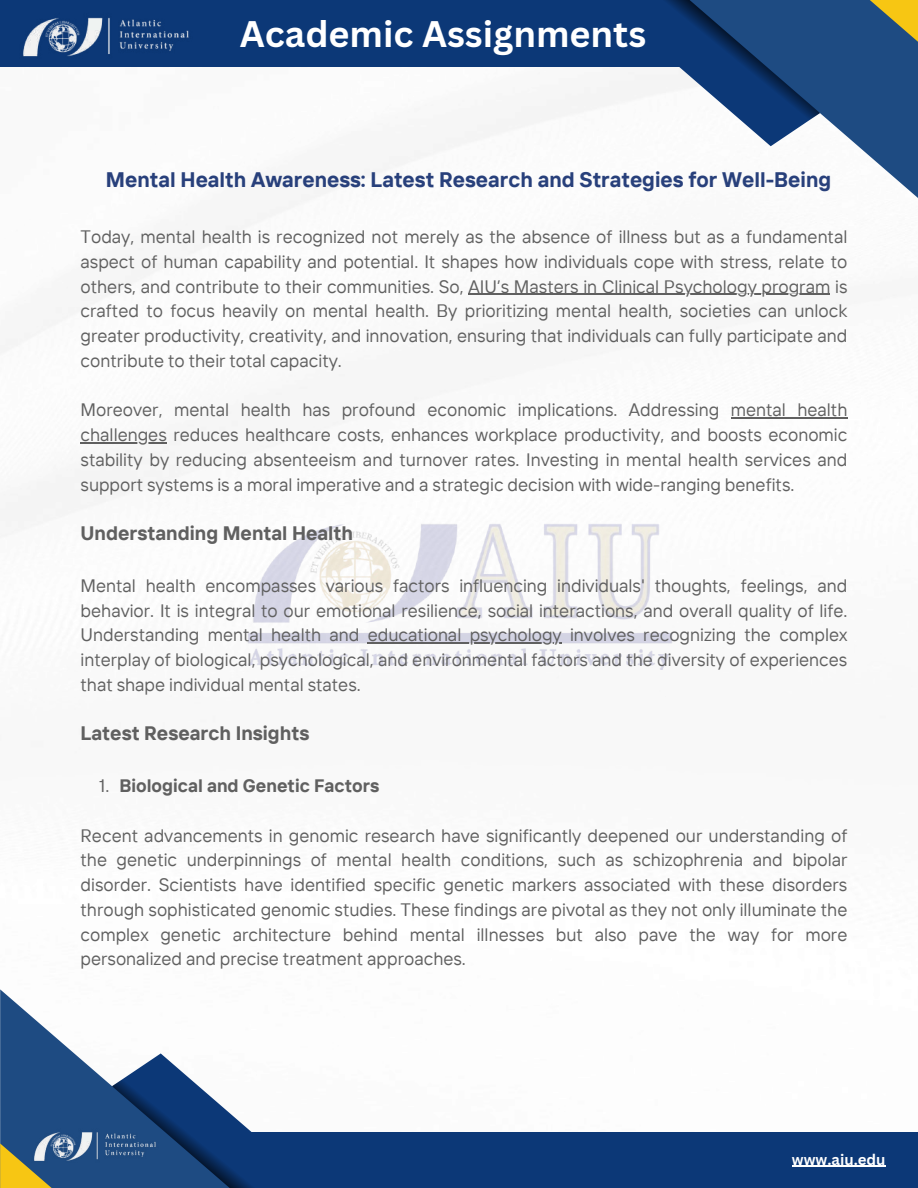
<style>
.page{position:relative;width:918px;height:1188px;background:#fff}
.page>*{position:absolute;margin:0;border:0;box-sizing:border-box;transform-origin:0 0}
.t1{font:700 36px "Canva Sans";color:#fff}
.t2{font:700 24px "Canva Sans";color:#fff}
.t3{font:700 21px "TT Interphases";color:#28407b}
.t4{font:700 19.5px "TT Interphases";color:#606060}
.t5{font:18px/24.8px "TT Interphases";color:#606060;text-align:justify}
.t6{font:700 18px "TT Interphases";color:#606060}
.t7{font:700 15px "Canva Sans";color:#fff}
.s1{font-weight:400}
</style>
<div class="page">
<img style="left:0;top:66px;width:895px;height:604px">
<img style="left:240px;top:518px;width:439px;height:151px">
<div style="left:0;top:0;width:699px;height:66px;background:#0c3877"></div>
<svg style="left:648px;top:0;width:270px;height:211px"></svg>
<svg style="left:828px;top:0;width:90px;height:55px;background:#4a646b"></svg>
<svg style="left:560px;top:0;width:260px;height:146px"></svg>
<img style="left:20px;top:17px;width:172px;height:50px">
<div style="left:175px;top:1132px;width:743px;height:56px;background:#0c3877"></div>
<svg style="left:0;top:989px;width:112px;height:199px;fill:#1e4b82"></svg>
<svg style="left:0;top:1143px;width:104px;height:45px;background:#757c55"></svg>
<svg style="left:112px;top:1053px;width:140px;height:135px"></svg>
<img style="left:31px;top:1124px;width:127px;height:44px">
<hr style="left:792px;top:1166px;width:94px;height:1px;background:#fff">
<hr style="left:469px;top:294px;width:361px;height:1px;background:#606060">
<hr style="left:731px;top:418px;width:116px;height:1px;background:#606060">
<hr style="left:81px;top:442px;width:86px;height:1px;background:#606060">
<hr style="left:368px;top:643px;width:194px;height:1px;background:#606060">
<h2 class="t2" style="left:331px;top:8px;width:296px">AIU Student Publications</h2>
<h1 class="t1" style="left:240px;top:9px;width:408px">Academic Assignments</h1>
<p class="t3" style="left:106px;top:166px;width:727px">Mental Health Awareness: Latest Research and Strategies for Well-Being</p>
<p class="t5" style="left:81px;top:224px;width:768px">Today, mental health is recognized not merely as the absence of illness but as a fundamental aspect of human capability and potential. It shapes how individuals cope with stress, relate to others, and contribute to their communities. So, AIU’s Masters in Clinical Psychology program is crafted to focus heavily on mental health. By prioritizing mental health, societies can unlock greater productivity, creativity, and innovation, ensuring that individuals can fully participate and contribute to their total capacity.</p>
<p class="t5" style="left:81px;top:397px;width:768px">Moreover, mental health has profound economic implications. Addressing mental health challenges reduces healthcare costs, enhances workplace productivity, and boosts economic stability by reducing absenteeism and turnover rates. Investing in mental health services and support systems is a moral imperative and a strategic decision with wide-ranging benefits.</p>
<p class="t4" style="left:81px;top:521px;width:274px">Understanding Mental Health</p>
<p class="t5" style="left:81px;top:573px;width:768px">Mental health encompasses various factors influencing individuals' thoughts, feelings, and behavior. It is integral to our emotional resilience, social interactions, and overall quality of life.<br>Understanding mental health and educational psychology involves recognizing the complex interplay of biological, psychological, and environmental factors and the diversity of experiences that shape individual mental states.</p>
<p class="t4" style="left:81px;top:721px;width:230px">Latest Research Insights</p>
<p class="t6" style="left:99px;top:774px;width:282px"><span class="s1">1.</span> Biological and Genetic Factors</p>
<p class="t5" style="left:81px;top:823px;width:768px">Recent advancements in genomic research have significantly deepened our understanding of the genetic underpinnings of mental health conditions, such as schizophrenia and bipolar disorder. Scientists have identified specific genetic markers associated with these disorders through sophisticated genomic studies. These findings are pivotal as they not only illuminate the complex genetic architecture behind mental illnesses but also pave the way for more personalized and precise treatment approaches.</p>
<p class="t7" style="left:792px;top:1149px;width:95px">www.aiu.edu</p>
</div>
